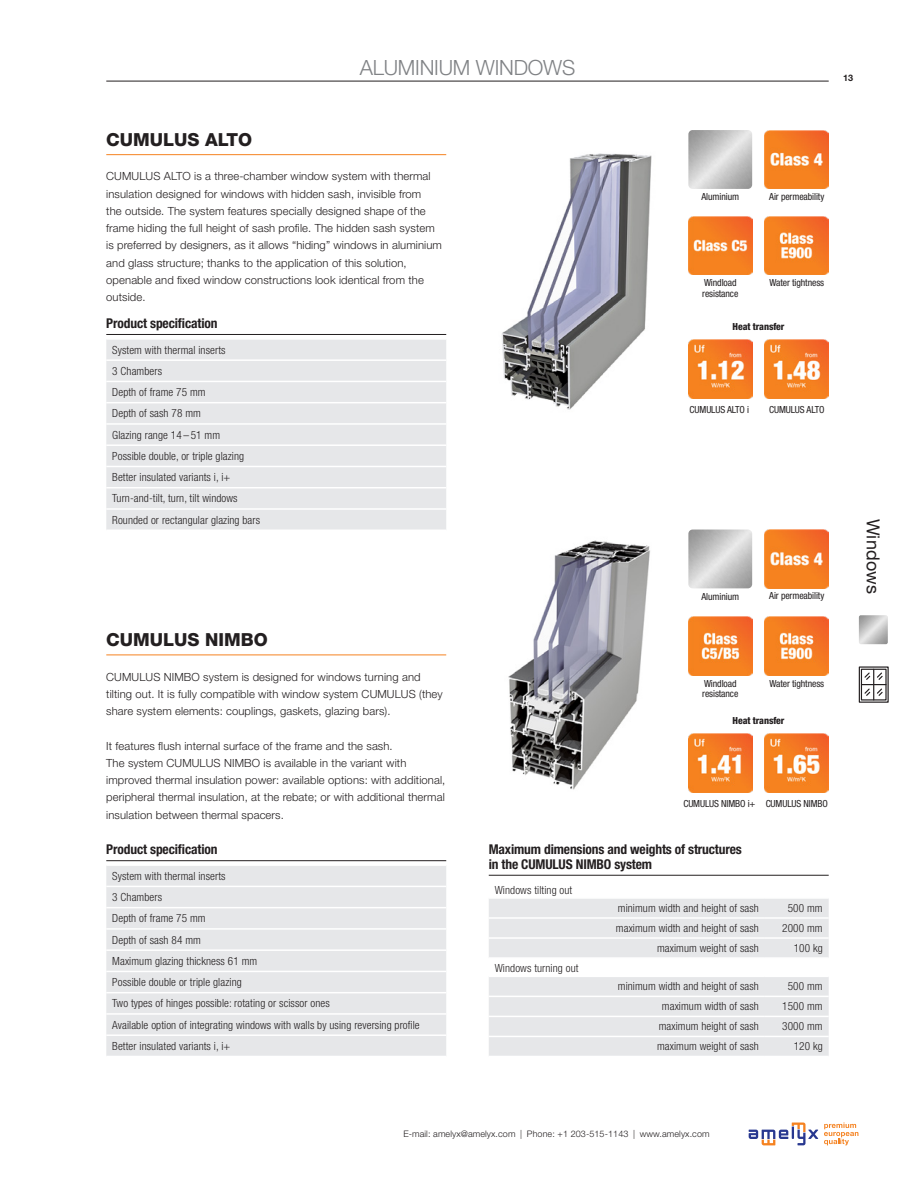
<style>
.page{position:relative;width:918px;height:1188px;background:#fff}
.page>*{position:absolute;margin:0;border:0;box-sizing:border-box;transform-origin:0 0}
.nadpis_rule{font:300 21px "Helvetica Neue LT Pro";letter-spacing:-.01em;color:#808285}
.Product_name{font:800 18px "Helvetica Neue LT Pro";color:#231f20}
.side{font:18px "Helvetica Neue LT Pro";letter-spacing:.01em;color:#231f20}
.Product_spec{font:700 condensed 13.5px/15px "Helvetica Neue LT Pro";letter-spacing:-.01em;color:#231f20}
.txt{font:300 11.25px/17.2px "Helvetica Neue LT Pro";letter-spacing:.01em;color:#231f20}
.t1{font:300 condensed 11.25px "Helvetica Neue LT Pro";letter-spacing:.01em;color:#231f20}
.technical_orange{font:condensed 9.75px/10.5px "Helvetica Neue LT Pro";letter-spacing:-.01em;color:#231f20}
.technical_orange_head{font:800 condensed 9.75px "Helvetica Neue LT Pro";letter-spacing:-.01em;color:#231f20}
.t2{font:300 9px "Helvetica Neue LT Pro";letter-spacing:.01em;color:#231f20}
.t3{font:700 9px "Helvetica Neue LT Pro";color:#231f20}
</style>
<div class="page">
<hr style="left:106px;top:81px;width:723px;height:1px;background:#231f20">
<img style="left:501px;top:153px;width:151px;height:257px">
<img style="left:508px;top:540px;width:142px;height:250px">
<hr style="left:106px;top:334px;width:340px;height:1px;background:#231f20">
<div style="left:106px;top:340px;width:340px;height:190px;background:#e6e7e9"></div>
<hr style="left:106px;top:359px;width:340px;height:2px;background:#fff">
<hr style="left:106px;top:381px;width:340px;height:1px;background:#fff">
<hr style="left:106px;top:402px;width:340px;height:1px;background:#fff">
<hr style="left:106px;top:423px;width:340px;height:2px;background:#fff">
<hr style="left:106px;top:444px;width:340px;height:2px;background:#fff">
<hr style="left:106px;top:466px;width:340px;height:1px;background:#fff">
<hr style="left:106px;top:487px;width:340px;height:1px;background:#fff">
<hr style="left:106px;top:508px;width:340px;height:2px;background:#fff">
<hr style="left:106px;top:860px;width:340px;height:1px;background:#231f20">
<div style="left:106px;top:866px;width:340px;height:190px;background:#e6e7e9"></div>
<hr style="left:106px;top:886px;width:340px;height:1px;background:#fff">
<hr style="left:106px;top:907px;width:340px;height:1px;background:#fff">
<hr style="left:106px;top:928px;width:340px;height:2px;background:#fff">
<hr style="left:106px;top:949px;width:340px;height:2px;background:#fff">
<hr style="left:106px;top:971px;width:340px;height:1px;background:#fff">
<hr style="left:106px;top:992px;width:340px;height:1px;background:#fff">
<hr style="left:106px;top:1013px;width:340px;height:2px;background:#fff">
<hr style="left:106px;top:1034px;width:340px;height:2px;background:#fff">
<hr style="left:489px;top:875px;width:340px;height:1px;background:#231f20">
<svg style="left:489px;top:899px;width:340px;height:157px;background:#e9eaeb"></svg>
<hr style="left:489px;top:917px;width:276px;height:2px;background:#fff">
<hr style="left:765px;top:917px;width:64px;height:2px;background:#fff">
<hr style="left:489px;top:937px;width:276px;height:2px;background:#fff">
<hr style="left:765px;top:937px;width:64px;height:2px;background:#fff">
<hr style="left:489px;top:957px;width:276px;height:2px;background:#fff">
<hr style="left:765px;top:957px;width:64px;height:2px;background:#fff">
<hr style="left:489px;top:976px;width:276px;height:1px;background:#fff">
<hr style="left:765px;top:976px;width:64px;height:1px;background:#fff">
<hr style="left:489px;top:996px;width:276px;height:1px;background:#fff">
<hr style="left:765px;top:996px;width:64px;height:1px;background:#fff">
<hr style="left:489px;top:1016px;width:276px;height:1px;background:#fff">
<hr style="left:765px;top:1016px;width:64px;height:1px;background:#fff">
<hr style="left:489px;top:1036px;width:276px;height:1px;background:#fff">
<hr style="left:765px;top:1036px;width:64px;height:1px;background:#fff">
<img style="left:765px;top:130px;width:64px;height:59px">
<img style="left:765px;top:530px;width:64px;height:58px">
<img style="left:688px;top:130px;width:64px;height:59px">
<img style="left:688px;top:530px;width:64px;height:58px">
<img style="left:688px;top:216px;width:64px;height:59px">
<img style="left:688px;top:617px;width:64px;height:58px">
<img style="left:765px;top:216px;width:64px;height:59px">
<img style="left:765px;top:617px;width:64px;height:58px">
<img style="left:765px;top:734px;width:64px;height:59px">
<img style="left:765px;top:340px;width:64px;height:59px">
<img style="left:688px;top:734px;width:64px;height:59px">
<img style="left:688px;top:340px;width:64px;height:59px">
<hr style="left:106px;top:154px;width:340px;height:1px;background:#f58220">
<hr style="left:106px;top:655px;width:340px;height:1px;background:#f58220">
<div style="left:859px;top:666px;width:30px;height:37px;border:1px solid #231f20"></div>
<div style="left:861px;top:669px;width:26px;height:32px;border:1px solid #231f20"></div>
<hr style="left:873px;top:669px;width:1px;height:31px;background:#231f20">
<svg style="left:861px;top:671px;width:25px;height:26px"></svg>
<img style="left:859px;top:615px;width:29px;height:29px">
<svg style="left:749px;top:1123px;width:69px;height:22px"></svg>
<svg style="left:824px;top:1123px;width:34px;height:22px"></svg>
<p class="nadpis_rule" style="left:360px;top:54px;width:217px">ALUMINIUM WINDOWS</p>
<p class="t3" style="left:843px;top:73px;width:11px">13</p>
<p class="Product_name" style="left:106px;top:129px;width:148px">CUMULUS ALTO</p>
<p class="txt" style="left:106px;top:167px;width:337px">CUMULUS ALTO is a three-chamber window system with thermal insulation designed for windows with hidden sash, invisible from<br>the outside. The system features specially designed shape of the frame hiding the full height of sash profile. The hidden sash system is preferred by designers, as it allows “hiding” windows in aluminium and glass structure; thanks to the application of this solution, openable and fixed window constructions look identical from the outside.</p>
<p class="Product_spec" style="left:106px;top:315px;width:113px">Product specification</p>
<p class="t1" style="left:112px;top:343px;width:115px">System with thermal inserts</p>
<p class="t1" style="left:112px;top:364px;width:51px">3 Chambers</p>
<p class="t1" style="left:112px;top:386px;width:95px">Depth of frame 75 mm</p>
<p class="t1" style="left:112px;top:407px;width:90px">Depth of sash 78 mm</p>
<p class="t1" style="left:112px;top:428px;width:109px">Glazing range 14 – 51 mm</p>
<p class="t1" style="left:112px;top:449px;width:133px">Possible double, or triple glazing</p>
<p class="t1" style="left:112px;top:471px;width:119px">Better insulated variants i, i+</p>
<p class="t1" style="left:112px;top:492px;width:127px">Turn-and-tilt, turn, tilt windows</p>
<p class="t1" style="left:112px;top:513px;width:149px">Rounded or rectangular glazing bars</p>
<p class="Product_name" style="left:106px;top:629px;width:163px">CUMULUS NIMBO</p>
<p class="txt" style="left:106px;top:668px;width:338px">CUMULUS NIMBO system is designed for windows turning and tilting out. It is fully compatible with window system CUMULUS (they share system elements: couplings, gaskets, glazing bars).</p>
<p class="txt" style="left:106px;top:737px;width:341px">It features flush internal surface of the frame and the sash.<br>The system CUMULUS NIMBO is available in the variant with improved thermal insulation power: available options: with additional, peripheral thermal insulation, at the rebate; or with additional thermal insulation between thermal spacers.</p>
<p class="Product_spec" style="left:106px;top:842px;width:113px">Product specification</p>
<p class="t1" style="left:112px;top:869px;width:115px">System with thermal inserts</p>
<p class="t1" style="left:112px;top:891px;width:51px">3 Chambers</p>
<p class="t1" style="left:112px;top:912px;width:95px">Depth of frame 75 mm</p>
<p class="t1" style="left:112px;top:933px;width:90px">Depth of sash 84 mm</p>
<p class="t1" style="left:112px;top:954px;width:146px">Maximum glazing thickness 61 mm</p>
<p class="t1" style="left:112px;top:976px;width:131px">Possible double or triple glazing</p>
<p class="t1" style="left:112px;top:997px;width:219px">Two types of hinges possible: rotating or scissor ones</p>
<p class="t1" style="left:112px;top:1018px;width:309px">Available option of integrating windows with walls by using reversing profile</p>
<p class="t1" style="left:112px;top:1039px;width:119px">Better insulated variants i, i+</p>
<p class="technical_orange" style="left:701px;top:191px;width:39px">Aluminium</p>
<p class="technical_orange" style="left:769px;top:191px;width:57px">Air permeability</p>
<p class="technical_orange" style="left:702px;top:278px;width:38px">Windload resistance</p>
<p class="technical_orange" style="left:769px;top:278px;width:56px">Water tightness</p>
<p class="technical_orange_head" style="left:733px;top:320px;width:53px">Heat transfer</p>
<p class="technical_orange" style="left:690px;top:404px;width:61px">CUMULUS ALTO i</p>
<p class="technical_orange" style="left:769px;top:404px;width:57px">CUMULUS ALTO</p>
<p class="technical_orange" style="left:701px;top:591px;width:39px">Aluminium</p>
<p class="technical_orange" style="left:769px;top:591px;width:57px">Air permeability</p>
<p class="technical_orange" style="left:702px;top:678px;width:38px">Windload resistance</p>
<p class="technical_orange" style="left:769px;top:678px;width:56px">Water tightness</p>
<p class="technical_orange_head" style="left:733px;top:714px;width:53px">Heat transfer</p>
<p class="technical_orange" style="left:683px;top:798px;width:74px">CUMULUS NIMBO i+</p>
<p class="technical_orange" style="left:766px;top:798px;width:64px">CUMULUS NIMBO</p>
<p class="Product_spec" style="left:489px;top:841px;width:255px">Maximum dimensions and weights of structures in the CUMULUS NIMBO system</p>
<p class="t1" style="left:495px;top:883px;width:79px">Windows tilting out</p>
<p class="t1" style="left:618px;top:902px;width:143px">minimum width and height of sash</p>
<p class="t1" style="left:788px;top:902px;width:36px">500 mm</p>
<p class="t1" style="left:616px;top:922px;width:144px">maximum width and height of sash</p>
<p class="t1" style="left:782px;top:922px;width:42px">2000 mm</p>
<p class="t1" style="left:657px;top:942px;width:103px">maximum weight of sash</p>
<p class="t1" style="left:794px;top:942px;width:31px">100 kg</p>
<p class="t1" style="left:495px;top:962px;width:85px">Windows turning out</p>
<p class="t1" style="left:618px;top:980px;width:143px">minimum width and height of sash</p>
<p class="t1" style="left:788px;top:980px;width:36px">500 mm</p>
<p class="t1" style="left:662px;top:1000px;width:98px">maximum width of sash</p>
<p class="t1" style="left:782px;top:1000px;width:42px">1500 mm</p>
<p class="t1" style="left:659px;top:1020px;width:102px">maximum height of sash</p>
<p class="t1" style="left:782px;top:1020px;width:42px">3000 mm</p>
<p class="t1" style="left:657px;top:1040px;width:103px">maximum weight of sash</p>
<p class="t1" style="left:794px;top:1040px;width:31px">120 kg</p>
<p class="side" style="left:884px;top:519px;width:77px;rotate:90deg">Windows</p>
<p class="t2" style="left:403px;top:1128px;width:308px">E-mail: amelyx@amelyx.com | Phone: +1 203-515-1143 | www.amelyx.com</p>
</div>
